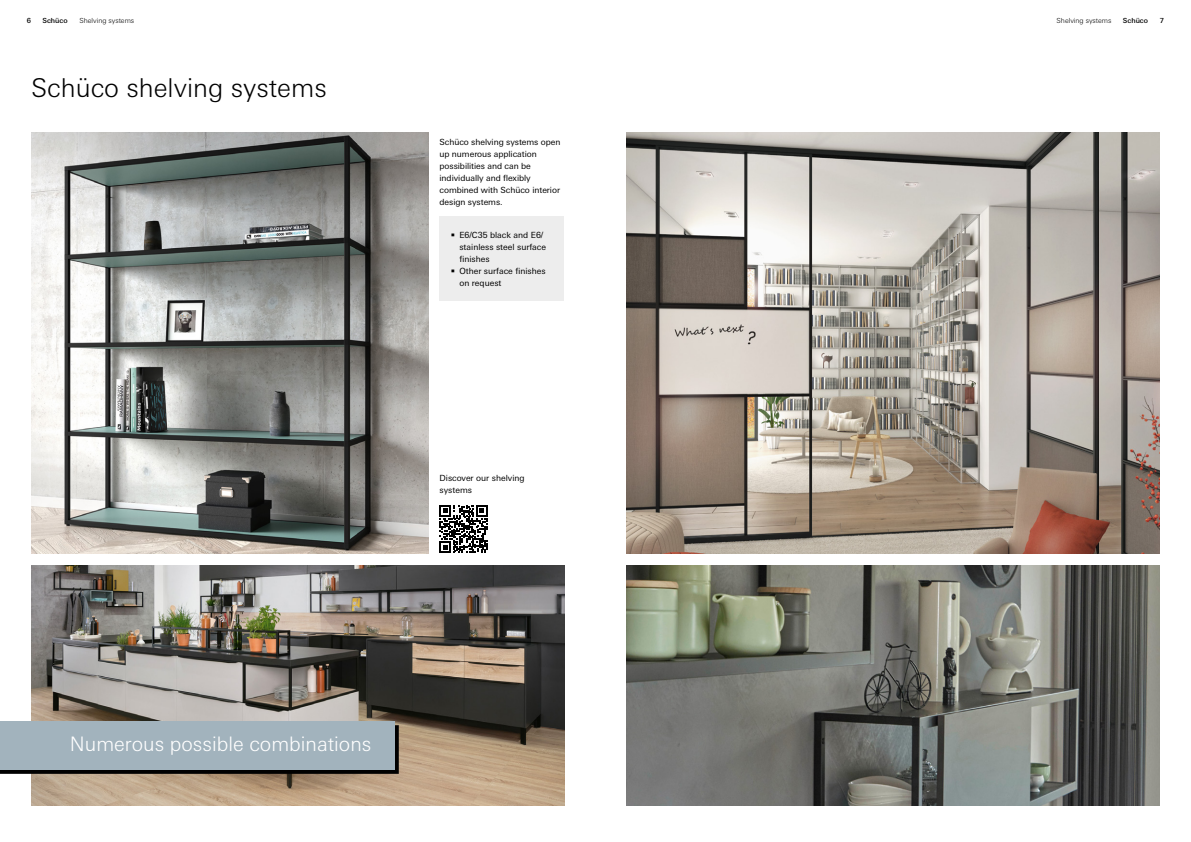
<style>
.page{position:relative;width:1191px;height:842px;background:#fff}
.page>*{position:absolute;margin:0;border:0;box-sizing:border-box;transform-origin:0 0}
.t1{font:300 26px "Univers For Schueco 330";color:#000}
.t2{font:300 20px "Univers For Schueco 330";color:#fff}
.t3{font:8.5px/12px "Univers For Schueco 430 Reg";letter-spacing:-.005em;color:#000}
.t4{font:300 7px "Univers For Schueco 330";color:#000}
.t5{font:7px "Univers For Schueco 530 Med";color:#000}
</style>
<div class="page">
<img style="left:31px;top:565px;width:533px;height:240px">
<img style="left:626px;top:133px;width:533px;height:420px">
<img style="left:31px;top:133px;width:397px;height:420px">
<img style="left:626px;top:565px;width:533px;height:240px">
<div style="left:439px;top:217px;width:125px;height:84px;background:#ededed"></div>
<svg style="left:0;top:725px;width:398px;height:48px;background:#282c2e"></svg>
<div style="left:0;top:721px;width:394px;height:48px;background:#a2b3bd"></div>
<svg style="left:439px;top:505px;width:48px;height:48px"></svg>
<p class="t5" style="left:27px;top:16px;width:6px">6</p>
<p class="t5" style="left:43px;top:16px;width:27px">Schüco</p>
<p class="t5" style="left:1123px;top:16px;width:27px">Schüco</p>
<p class="t5" style="left:1159px;top:16px;width:6px">7</p>
<p class="t4" style="left:79px;top:16px;width:56px">Shelving systems</p>
<p class="t4" style="left:1056px;top:16px;width:56px">Shelving systems</p>
<h1 class="t1" style="left:31px;top:73px;width:297px">Schüco shelving systems</h1>
<p class="t3" style="left:439px;top:136px;width:122px">Schüco shelving systems open up numerous application possibilities and can be individually and flexibly combined with Schüco interior design systems.</p>
<p class="t3" style="left:459px;top:229px;width:88px;text-indent:-8px">• E6/C35 black and E6/ stainless steel surface finishes</p>
<p class="t3" style="left:459px;top:265px;width:88px;text-indent:-8px">• Other surface finishes on request</p>
<p class="t3" style="left:439px;top:472px;width:87px">Discover our shelving systems</p>
<h2 class="t2" style="left:70px;top:732px;width:303px">Numerous possible combinations</h2>
</div>
